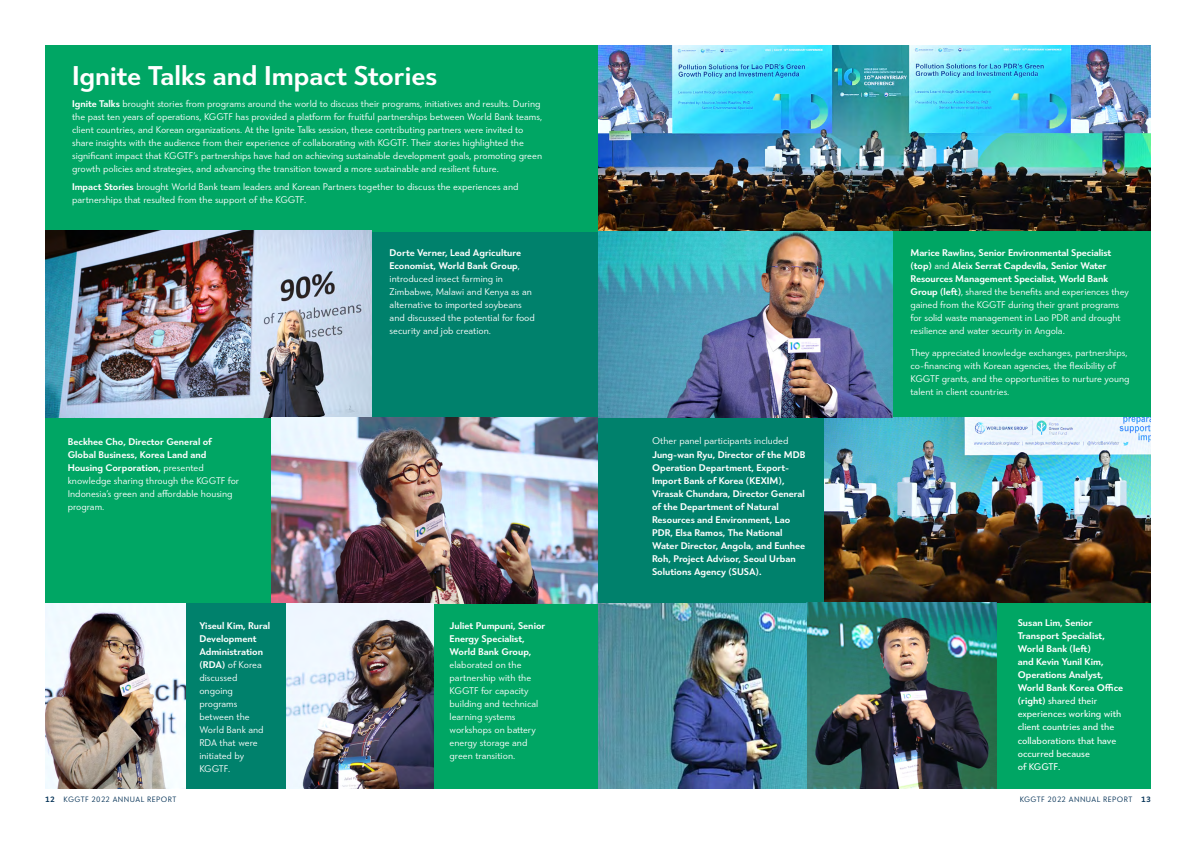
<style>
.page{position:relative;width:1196px;height:843px;background:#fff}
.page>*{position:absolute;margin:0;border:0;box-sizing:border-box;transform-origin:0 0}
.t1{font:600 28px "Tangent";color:#fff}
.t2{font:300 10px/13px "Tangent";color:#fff}
.t3{font:600 10px/13px "Tangent";color:#fff}
.t4{font:300 8px "Tangent";letter-spacing:.06em;color:#002f54}
.s1{font-weight:600}
.s2{font-weight:400}
</style>
<div class="page">
<div style="left:371px;top:230px;width:227px;height:187px;background:#00816c"></div>
<div style="left:598px;top:417px;width:226px;height:186px;background:#00816c"></div>
<div style="left:45px;top:45px;width:553px;height:186px;background:#00a664"></div>
<div style="left:433px;top:603px;width:165px;height:185px;background:#00a664"></div>
<div style="left:996px;top:602px;width:154px;height:186px;background:#00a664"></div>
<div style="left:45px;top:417px;width:226px;height:186px;background:#00a664"></div>
<img style="left:45px;top:230px;width:326px;height:187px">
<img style="left:271px;top:417px;width:327px;height:186px">
<img style="left:285px;top:603px;width:148px;height:185px">
<img style="left:598px;top:45px;width:552px;height:186px">
<img style="left:824px;top:417px;width:326px;height:185px">
<img style="left:45px;top:603px;width:141px;height:185px">
<img style="left:598px;top:602px;width:398px;height:186px">
<div style="left:186px;top:603px;width:99px;height:185px;background:#00816c"></div>
<div style="left:892px;top:231px;width:258px;height:186px;background:#00a664"></div>
<img style="left:598px;top:231px;width:294px;height:186px">
<h1 class="t1" style="left:72px;top:55px;width:367px">Ignite Talks and Impact Stories</h1>
<p class="t2" style="left:72px;top:97px;width:471px"><span class="s1">Ignite Talks</span> brought stories from programs around the world to discuss their programs, initiatives and results. During the past ten years of operations, KGGTF has provided a platform for fruitful partnerships between World Bank teams, client countries, and Korean organizations. At the Ignite Talks session, these contributing partners were invited to share insights with the audience from their experience of collaborating with KGGTF. Their stories highlighted the significant impact that KGGTF’s partnerships have had on achieving sustainable development goals, promoting green growth policies and strategies, and advancing the transition toward a more sustainable and resilient future.</p>
<p class="t2" style="left:72px;top:180px;width:448px"><span class="s1">Impact Stories</span> brought World Bank team leaders and Korean Partners together to discuss the experiences and partnerships that resulted from the support of the KGGTF.</p>
<p class="t2" style="left:68px;top:435px;width:173px"><span class="s1">Beckhee Cho, Director General of<br>Global Business, Korea Land and<br>Housing Corporation,</span> presented knowledge sharing through the KGGTF for<br>Indonesia’s green and affordable housing program.</p>
<p class="t2" style="left:199px;top:618px;width:72px"><span class="s1">Yiseul Kim, Rural<br>Development<br>Administration (RDA)</span> of Korea discussed ongoing programs between the<br>World Bank and<br>RDA that were initiated by<br>KGGTF.</p>
<p class="t2" style="left:389px;top:246px;width:147px"><span class="s1">Dorte Verner, Lead Agriculture<br>Economist, World Bank Group</span>, introduced insect farming in<br>Zimbabwe, Malawi and Kenya as an alternative to imported soybeans and discussed the potential for food security and job creation.</p>
<p class="t3" style="left:449px;top:618px;width:97px">Juliet Pumpuni, Senior<br>Energy Specialist,<br>World Bank Group,</p>
<p class="t2" style="left:449px;top:657px;width:90px">elaborated on the partnership with the<br>KGGTF for capacity building and technical learning systems workshops on battery energy storage and green transition.</p>
<p class="t2" style="left:652px;top:434px;width:138px">Other panel participants included</p>
<p class="t3" style="left:652px;top:447px;width:155px">Jung-wan Ryu, Director of the MDB<br>Operation Department, Export-<br>Import Bank of Korea (KEXIM),<br>Virasak Chundara, Director General of the Department of Natural<br>Resources and Environment, Lao<br>PDR, Elsa Ramos, The National<br>Water Director, Angola, and Eunhee<br>Roh, Project Advisor, Seoul Urban<br>Solutions Agency (SUSA).</p>
<p class="t2" style="left:910px;top:246px;width:220px"><span class="s1">Marice Rawlins, Senior Environmental Specialist (top)</span> and <span class="s1">Aleix Serrat Capdevila, Senior Water Resources Management Specialist, World Bank Group (left)</span>, shared the benefits and experiences they gained from the KGGTF during their grant programs for solid waste management in Lao PDR and drought resilience and water security in Angola.</p>
<p class="t2" style="left:910px;top:346px;width:221px">They appreciated knowledge exchanges, partnerships, co-financing with Korean agencies, the flexibility of KGGTF grants, and the opportunities to nurture young talent in client countries.</p>
<p class="t3" style="left:1017px;top:616px;width:107px">Susan Lim, Senior<br>Transport Specialist,<br>World Bank (left)<br>and Kevin Yunil Kim,<br>Operations Analyst,<br>World Bank Korea Office (right) <span class="s2">shared their experiences working with client countries and the collaborations that have occurred because<br>of KGGTF.</span></p>
<p class="t4" style="left:45px;top:793px;width:133px"><span class="s1">12</span> KGGTF 2022 ANNUAL REPORT</p>
<p class="t4" style="left:1019px;top:793px;width:133px">KGGTF 2022 ANNUAL REPORT <span class="s1">13</span></p>
</div>
